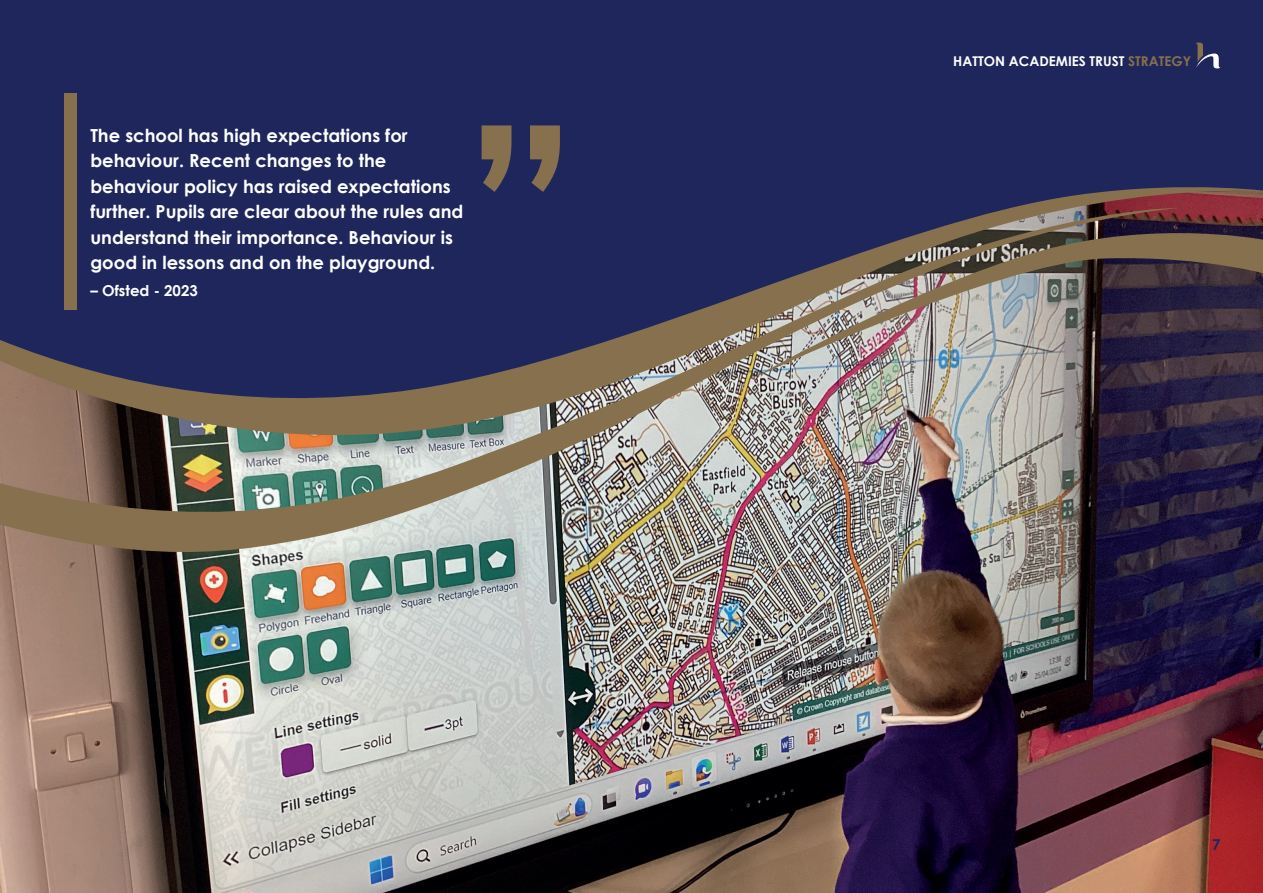
<style>
.page{position:relative;width:1263px;height:893px;background:#fff}
.page>*{position:absolute;margin:0;border:0;box-sizing:border-box;transform-origin:0 0}
.t1{font:700 18px/25.5px "Century Gothic";color:#fff}
.t2{font:700 15px "Century Gothic";color:#fff}
.t3{font:700 15px "Century Gothic";color:#1f265b}
.t4{font:700 13.5px "Century Gothic";color:#fff}
.s1{color:#86704d}
</style>
<div class="page">
<img style="left:0;top:471px;width:1263px;height:422px">
<div style="left:0;top:0;width:1263px;height:174px;background:#1f265b"></div>
<svg style="left:0;top:174px;width:1263px;height:297px;background:#2c2954"></svg>
<img style="left:0;top:206px;width:1179px;height:363px">
<img style="left:748px;top:220px;width:515px;height:161px">
<svg style="left:1195px;top:41px;width:25px;height:28px"></svg>
<div style="left:64px;top:94px;width:13px;height:216px;background:#86704d"></div>
<svg style="left:482px;top:125px;width:78px;height:67px;background:#594f53"></svg>
<p class="t1" style="left:90px;top:124px;width:374px">The school has high expectations for behaviour. Recent changes to the behaviour policy has raised expectations further. Pupils are clear about the rules and understand their importance. Behaviour is good in lessons and on the playground.</p>
<p class="t2" style="left:90px;top:279px;width:109px">– Ofsted - 2023</p>
<p class="t4" style="left:953px;top:56px;width:239px">HATTON ACADEMIES TRUST <span class="s1">STRATEGY</span></p>
<p class="t3" style="left:1212px;top:839px;width:10px">7</p>
</div>
